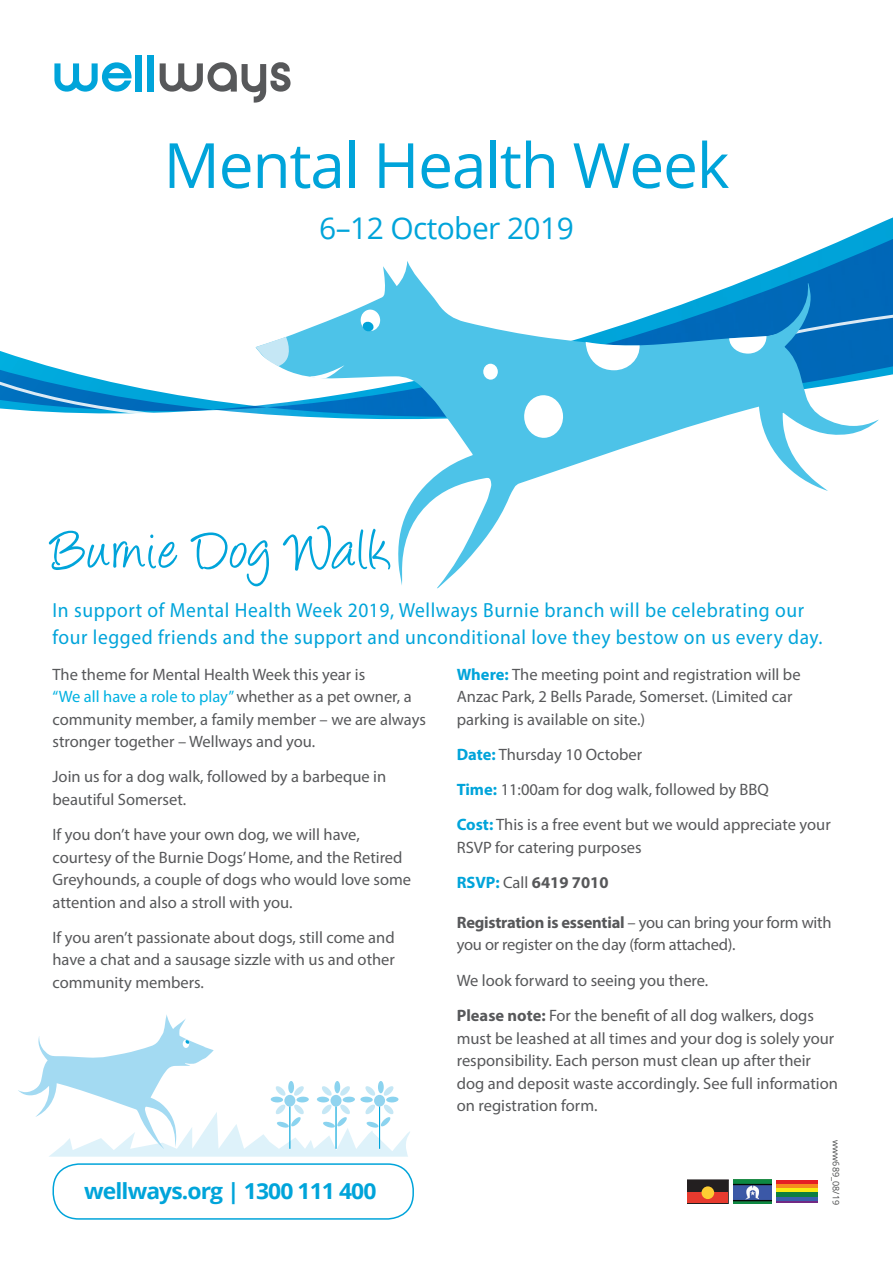
<style>
.page{position:relative;width:893px;height:1263px;background:#fff}
.page>*{position:absolute;margin:0;border:0;box-sizing:border-box;transform-origin:0 0}
.invite_heading_-_bla{font:64.5px "Angelina";letter-spacing:.03em;color:#00a4da;scale:.95 1}
.t1{font:62.4px "Open Sans";letter-spacing:-.02em;color:#00a4da}
.t2{font:30px "Open Sans";letter-spacing:-.02em;color:#00a4da}
.t3{font:700 22.05px "Open Sans";letter-spacing:-.04em;color:#00a4da;scale:1.04 1}
._3__body_text{font:20.4px/27px "Myriad Pro";letter-spacing:.03em;color:#00a4da;scale:.95 1}
._5__date_time_text{font:16.5px/22.5px "Myriad Pro";color:#57585a}
._5__date_time_text-2{font:700 16.5px "Myriad Pro";color:#57585a}
._5__date_time_text-3{font:9px "Open Sans";color:#4b4c4d}
.s1{color:#00b1e1}
.s2{font-weight:700;color:#00a4da}
.s3{color:#00a4da}
.s4{font-weight:400}
.s5{font-weight:700}
</style>
<div class="page">
<img style="left:793px;top:217px;width:100px;height:64px">
<svg style="left:879px;top:281px;width:14px;height:96px"></svg>
<hr style="left:776px;top:1180px;width:41px;height:4px;background:#e51e25">
<hr style="left:776px;top:1184px;width:41px;height:4px;background:#f68b1f">
<div style="left:776px;top:1188px;width:41px;height:5px;background:#f8ed13"></div>
<hr style="left:776px;top:1193px;width:41px;height:4px;background:#0c7f3f">
<hr style="left:776px;top:1197px;width:41px;height:4px;background:#3a5eab">
<hr style="left:776px;top:1201px;width:41px;height:2px;background:#722984">
<img style="left:733px;top:1180px;width:38px;height:23px">
<svg style="left:687px;top:1180px;width:41px;height:13px"></svg>
<div style="left:687px;top:1193px;width:41px;height:10px;background:#e73a2e"></div>
<div style="left:701px;top:1186px;width:13px;height:13px;background:#fecd33;border-radius:50%"></div>
<div style="left:52px;top:1163px;width:362px;height:57px;border:2px solid #00a4da;border-radius:25px"></div>
<div style="left:136px;top:55px;width:6px;height:37px;background:#00a4da"></div>
<div style="left:148px;top:55px;width:6px;height:37px;background:#00a4da"></div>
<svg style="left:160px;top:62px;width:131px;height:41px"></svg>
<svg style="left:54px;top:62px;width:78px;height:30px"></svg>
<svg style="left:18px;top:1014px;width:392px;height:143px"></svg>
<svg style="left:262px;top:261px;width:617px;height:327px"></svg>
<div style="left:360px;top:309px;width:20px;height:22px;background:#fff;border-radius:50%"></div>
<svg style="left:524px;top:395px;width:39px;height:43px"></svg>
<div style="left:483px;top:364px;width:15px;height:16px;background:#fff;border-radius:50%"></div>
<svg style="left:729px;top:336px;width:38px;height:18px"></svg>
<svg style="left:0;top:337px;width:296px;height:77px"></svg>
<svg style="left:310px;top:365px;width:34px;height:14px"></svg>
<svg style="left:362px;top:321px;width:12px;height:11px"></svg>
<svg style="left:586px;top:342px;width:54px;height:28px"></svg>
<p class="t1" style="left:164px;top:123px;width:567px">Mental Health Week</p>
<p class="t2" style="left:319px;top:208px;width:256px">6–12 October 2019</p>
<p class="invite_heading_-_bla" style="left:52px;top:523px;width:358px">Burnie Dog Walk</p>
<p class="_3__body_text" style="left:52px;top:597px;width:812px">In support of Mental Health Week 2019, Wellways Burnie branch will be celebrating our four legged friends and the support and unconditional love they bestow on us every day.</p>
<p class="_5__date_time_text" style="left:52px;top:662px;width:375px">The theme for Mental Health Week this year is<br><span class="s1">“We all have a role to play”</span> whether as a pet owner, a community member, a family member – we are always stronger together – Wellways and you.</p>
<p class="_5__date_time_text" style="left:52px;top:765px;width:335px">Join us for a dog walk, followed by a barbeque in beautiful Somerset.</p>
<p class="_5__date_time_text" style="left:52px;top:823px;width:360px">If you don’t have your own dog, we will have, courtesy of the Burnie Dogs’ Home, and the Retired Greyhounds, a couple of dogs who would love some attention and also a stroll with you.</p>
<p class="_5__date_time_text" style="left:52px;top:926px;width:344px;text-align:justify">If you aren’t passionate about dogs, still come and have a chat and a sausage sizzle with us and other community members.</p>
<p class="_5__date_time_text" style="left:457px;top:662px;width:345px"><span class="s2">Where:</span> The meeting point and registration will be<br>Anzac Park, 2 Bells Parade, Somerset. (Limited car parking is available on site.)</p>
<p class="_5__date_time_text" style="left:457px;top:743px;width:187px"><span class="s2">Date:</span> Thursday 10 October</p>
<p class="_5__date_time_text" style="left:457px;top:778px;width:314px"><span class="s2">Time:</span> 11:00am for dog walk, followed by BBQ</p>
<p class="_5__date_time_text" style="left:457px;top:813px;width:375px"><span class="s2">Cost:</span> This is a free event but we would appreciate your<br>RSVP for catering purposes</p>
<p class="_5__date_time_text-2" style="left:457px;top:872px;width:153px"><span class="s3">RSVP:</span> <span class="s4">Call</span> 6419 7010</p>
<p class="_5__date_time_text" style="left:457px;top:910px;width:376px"><span class="s5">Registration is essential</span> – you can bring your form with you or register on the day (form attached).</p>
<p class="_5__date_time_text" style="left:457px;top:968px;width:253px">We look forward to seeing you there.</p>
<p class="_5__date_time_text" style="left:457px;top:1004px;width:383px"><span class="s5">Please note:</span> For the benefit of all dog walkers, dogs must be leashed at all times and your dog is solely your responsibility. Each person must clean up after their dog and deposit waste accordingly. See full information on registration form.</p>
<p class="_5__date_time_text-3" style="left:842px;top:1140px;width:66px;rotate:90deg">www689_08/19</p>
<p class="t3" style="left:84px;top:1175px;width:282px">wellways.org | 1300 111 400</p>
</div>
